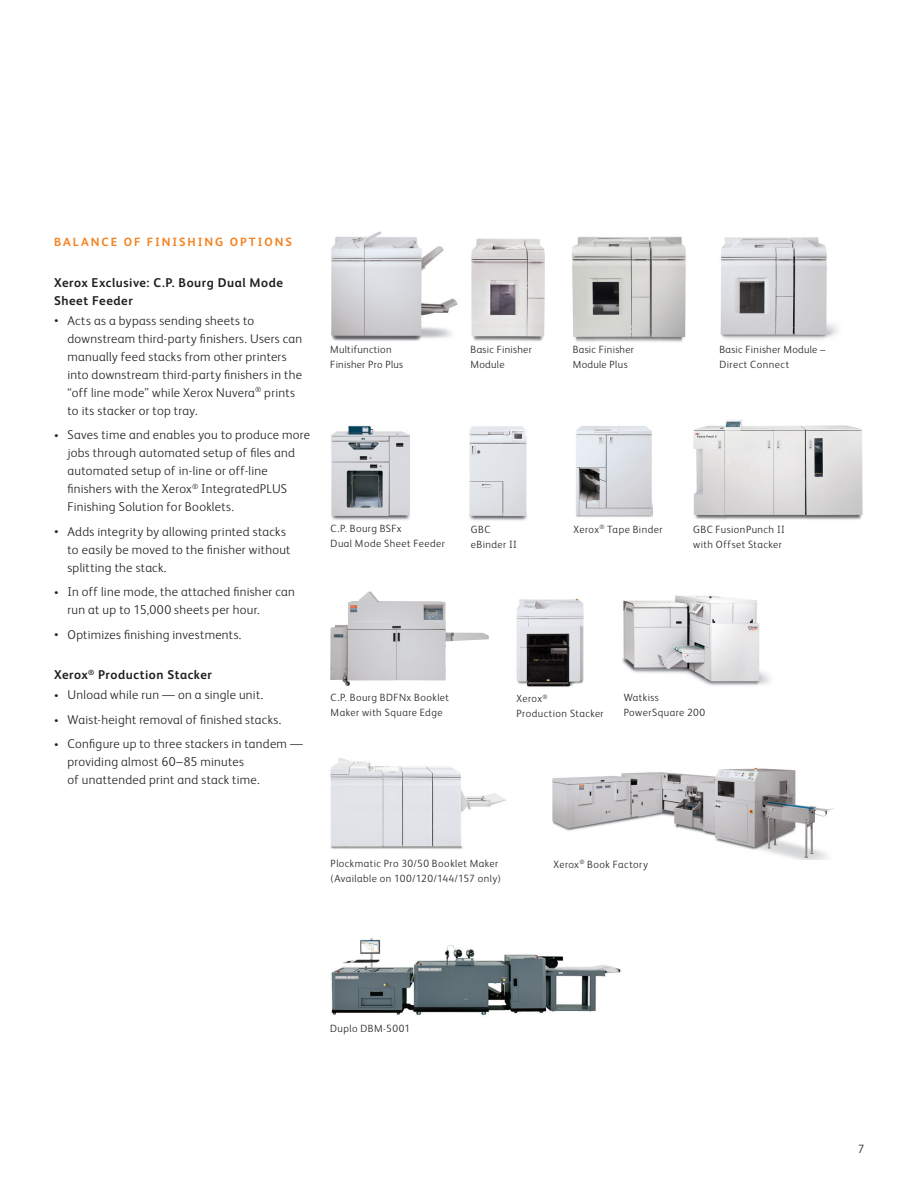
<style>
.page{position:relative;width:918px;height:1188px;background:#fff}
.page>*{position:absolute;margin:0;border:0;box-sizing:border-box;transform-origin:0 0}
.t1{font:300 12.75px/18px "Xerox Sans";letter-spacing:.02em;color:#231f20}
.Body_Subheading___Le{font:700 12.75px/18px "Xerox Sans";letter-spacing:.04em;color:#231f20}
.Body_Subhead{font:700 12px "Xerox Sans";letter-spacing:.165em;color:#f58220}
.t2{font:300 12px "Xerox Sans";color:#231f20}
.Body_Text_7_10{font:300 10.5px/15px "Xerox Sans";letter-spacing:.04em;color:#231f20}
.s1{font-size:9px}
</style>
<div class="page">
<img style="left:331px;top:938px;width:290px;height:77px">
<img style="left:552px;top:767px;width:282px;height:92px">
<img style="left:330px;top:758px;width:176px;height:91px">
<img style="left:622px;top:595px;width:148px;height:91px">
<img style="left:516px;top:599px;width:68px;height:88px">
<img style="left:330px;top:591px;width:159px;height:95px">
<img style="left:693px;top:419px;width:170px;height:101px">
<img style="left:576px;top:426px;width:76px;height:91px">
<img style="left:469px;top:426px;width:58px;height:95px">
<img style="left:331px;top:425px;width:80px;height:95px">
<img style="left:720px;top:237px;width:118px;height:102px">
<img style="left:571px;top:236px;width:115px;height:106px">
<img style="left:471px;top:238px;width:74px;height:104px">
<img style="left:331px;top:231px;width:127px;height:110px">
<p class="Body_Subhead" style="left:54px;top:233px;width:240px">BALANCE OF FINISHING OPTIONS</p>
<p class="Body_Subheading___Le" style="left:54px;top:273px;width:230px">Xerox Exclusive: C.P. Bourg Dual Mode<br>Sheet Feeder</p>
<p class="t1" style="left:68px;top:311px;width:236px;text-indent:-14px"><span class="s1">•</span> Acts as a bypass sending sheets to downstream third-party finishers. Users can manually feed stacks from other printers into downstream third-party finishers in the “off line mode” while Xerox Nuvera<sup>®</sup> prints to its stacker or top tray.</p>
<p class="t1" style="left:68px;top:425px;width:244px;text-indent:-14px"><span class="s1">•</span> Saves time and enables you to produce more jobs through automated setup of files and automated setup of in-line or off-line finishers with the Xerox<sup>®</sup> IntegratedPLUS Finishing Solution for Booklets.</p>
<p class="t1" style="left:68px;top:522px;width:225px;text-indent:-14px"><span class="s1">•</span> Adds integrity by allowing printed stacks to easily be moved to the finisher without splitting the stack.</p>
<p class="t1" style="left:68px;top:582px;width:229px;text-indent:-14px"><span class="s1">•</span> In off line mode, the attached finisher can run at up to 15,000 sheets per hour.</p>
<p class="t1" style="left:54px;top:625px;width:189px"><span class="s1">•</span> Optimizes finishing investments.</p>
<p class="Body_Subheading___Le" style="left:54px;top:665px;width:160px">Xerox<sup>®</sup> Production Stacker</p>
<p class="t1" style="left:54px;top:685px;width:211px"><span class="s1">•</span> Unload while run — on a single unit.</p>
<p class="t1" style="left:54px;top:710px;width:229px"><span class="s1">•</span> Waist-height removal of finished stacks.</p>
<p class="t1" style="left:68px;top:734px;width:237px;text-indent:-14px"><span class="s1">•</span> Configure up to three stackers in tandem — providing almost 60–85 minutes<br>of unattended print and stack time.</p>
<p class="Body_Text_7_10" style="left:330px;top:342px;width:74px">Multifunction<br>Finisher Pro Plus</p>
<p class="Body_Text_7_10" style="left:331px;top:521px;width:116px">C.P. Bourg BSFx<br>Dual Mode Sheet Feeder</p>
<p class="Body_Text_7_10" style="left:331px;top:689px;width:120px">C.P. Bourg BDFNx Booklet<br>Maker with Square Edge</p>
<p class="Body_Text_7_10" style="left:471px;top:342px;width:63px">Basic Finisher<br>Module</p>
<p class="Body_Text_7_10" style="left:573px;top:342px;width:63px">Basic Finisher<br>Module Plus</p>
<p class="Body_Text_7_10" style="left:720px;top:342px;width:107px">Basic Finisher Module –<br>Direct Connect</p>
<p class="Body_Text_7_10" style="left:471px;top:521px;width:48px">GBC eBinder II</p>
<p class="Body_Text_7_10" style="left:574px;top:521px;width:91px">Xerox<sup>®</sup> Tape Binder</p>
<p class="Body_Text_7_10" style="left:693px;top:521px;width:93px">GBC FusionPunch II with Offset Stacker</p>
<p class="Body_Text_7_10" style="left:517px;top:691px;width:89px">Xerox<sup>®<br></sup>Production Stacker</p>
<p class="Body_Text_7_10" style="left:624px;top:689px;width:83px">Watkiss<br>PowerSquare 200</p>
<p class="Body_Text_7_10" style="left:331px;top:855px;width:172px">Plockmatic Pro 30/50 Booklet Maker (Available on 100/120/144/157 only)</p>
<p class="Body_Text_7_10" style="left:553px;top:856px;width:96px">Xerox<sup>®</sup> Book Factory</p>
<p class="Body_Text_7_10" style="left:330px;top:1020px;width:82px">Duplo DBM-5001</p>
<p class="t2" style="left:858px;top:1141px;width:8px">7</p>
</div>
